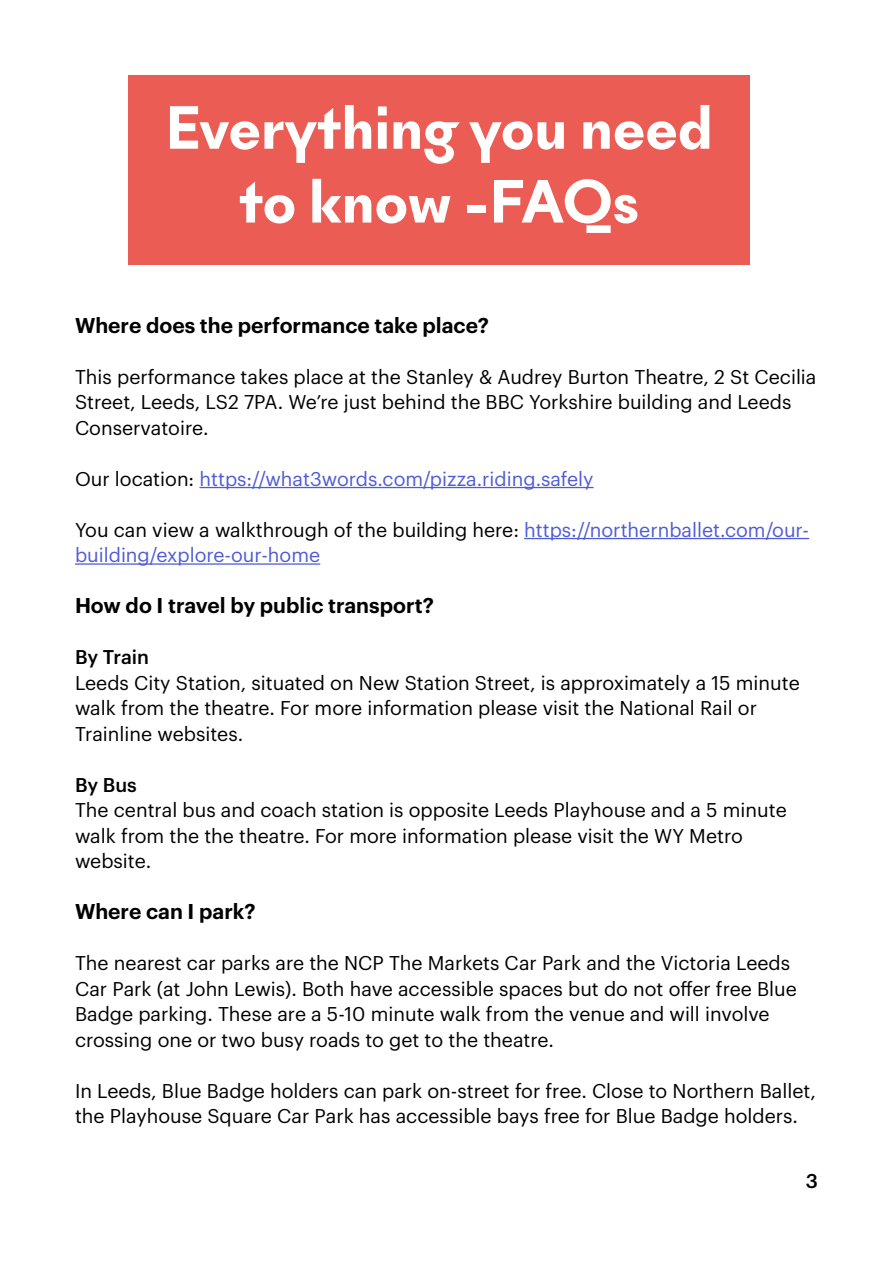
<style>
.page{position:relative;width:893px;height:1263px;background:#fff}
.page>*{position:absolute;margin:0;border:0;box-sizing:border-box;transform-origin:0 0}
.t1{font:700 61.5px/73.8px "New Paris Skyline";color:#fff;text-align:center}
.t2{font:600 21px "Graphik";color:#000}
.t3{font:19.5px/25.5px "Graphik";color:#000}
.t4{font:19.5px/25.5px "Graphik";color:#4f5cd6}
.t5{font:500 19.5px "Graphik";letter-spacing:-.005em;color:#000}
.s1{color:#000}
</style>
<div class="page">
<div style="left:128px;top:75px;width:621px;height:190px;background:#ea5c54"></div>
<hr style="left:200px;top:487px;width:394px;height:1px;background:#4f5cd6">
<hr style="left:524px;top:538px;width:285px;height:1px;background:#4f5cd6">
<hr style="left:75px;top:563px;width:245px;height:2px;background:#4f5cd6">
<h1 class="t1" style="left:165px;top:91px;width:549px">Everything you need to know -FAQs</h1>
<p class="t2" style="left:75px;top:309px;width:415px">Where does the performance take place?</p>
<p class="t3" style="left:75px;top:362px;width:743px">This performance takes place at the Stanley &amp; Audrey Burton Theatre, 2 St Cecilia<br>Street, Leeds, LS2 7PA. We’re just behind the BBC Yorkshire building and Leeds<br>Conservatoire.</p>
<p class="t4" style="left:75px;top:464px;width:520px"><span class="s1">Our location:</span> https://what3words.com/pizza.riding.safely</p>
<p class="t4" style="left:75px;top:515px;width:736px"><span class="s1">You can view a walkthrough of the building here:</span> https://northernballet.com/our&shy;building/explore-our-home</p>
<p class="t2" style="left:75px;top:589px;width:360px">How do I travel by public transport?</p>
<p class="t5" style="left:75px;top:642px;width:76px">By Train</p>
<p class="t3" style="left:75px;top:668px;width:726px">Leeds City Station, situated on New Station Street, is approximately a 15 minute walk from the theatre. For more information please visit the National Rail or<br>Trainline websites.</p>
<p class="t5" style="left:75px;top:770px;width:63px">By Bus</p>
<p class="t3" style="left:75px;top:796px;width:713px">The central bus and coach station is opposite Leeds Playhouse and a 5 minute walk from the the theatre. For more information please visit the WY Metro website.</p>
<p class="t2" style="left:75px;top:895px;width:182px">Where can I park?</p>
<p class="t3" style="left:75px;top:949px;width:723px">The nearest car parks are the NCP The Markets Car Park and the Victoria Leeds Car Park (at John Lewis). Both have accessible spaces but do not offer free Blue Badge parking. These are a 5-10 minute walk from the venue and will involve crossing one or two busy roads to get to the theatre.</p>
<p class="t3" style="left:75px;top:1076px;width:742px">In Leeds, Blue Badge holders can park on-street for free. Close to Northern Ballet, the Playhouse Square Car Park has accessible bays free for Blue Badge holders.</p>
<p class="t5" style="left:806px;top:1166px;width:14px">3</p>
</div>
